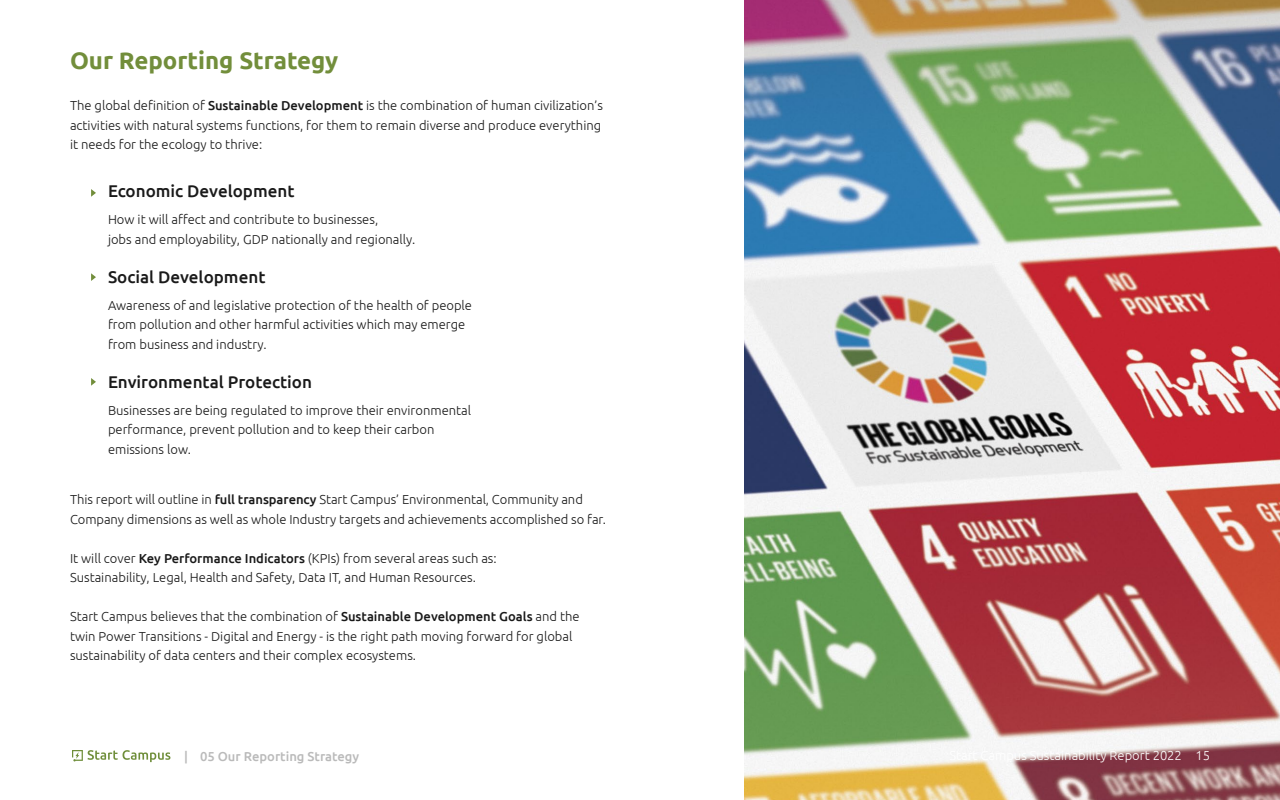
<style>
.page{position:relative;width:1280px;height:800px;background:#fff}
.page>*{position:absolute;margin:0;border:0;box-sizing:border-box;transform-origin:0 0}
.t1{font:700 24px "Ubuntu";color:#728e3b}
.t2{font:500 17px "Ubuntu";color:#1a1a1a}
.t3{font:300 13px/19.5px "Ubuntu";color:#191919}
.t4{font:300 13px "Ubuntu";color:#fff}
.t5{font:500 13px "Ubuntu";color:#bababa}
.s1{font-weight:500}
</style>
<div class="page">
<svg style="left:72px;top:750px;width:98px;height:12px"></svg>
<svg style="left:91px;top:189px;width:5px;height:8px"></svg>
<svg style="left:91px;top:273px;width:5px;height:8px"></svg>
<svg style="left:91px;top:378px;width:5px;height:8px"></svg>
<img style="left:744px;top:0;width:536px;height:800px">
<h1 class="t1" style="left:70px;top:46px;width:270px">Our Reporting Strategy</h1>
<p class="t3" style="left:70px;top:95px;width:534px">The global definition of <span class="s1">Sustainable Development</span> is the combination of human civilization’s activities with natural systems functions, for them to remain diverse and produce everything it needs for the ecology to thrive:</p>
<h2 class="t2" style="left:108px;top:180px;width:188px">Economic Development</h2>
<p class="t3" style="left:108px;top:209px;width:309px">How it will affect and contribute to businesses,<br>jobs and employability, GDP nationally and regionally.</p>
<h2 class="t2" style="left:108px;top:266px;width:159px">Social Development</h2>
<p class="t3" style="left:108px;top:295px;width:366px">Awareness of and legislative protection of the health of people from pollution and other harmful activities which may emerge from business and industry.</p>
<h2 class="t2" style="left:108px;top:371px;width:206px">Environmental Protection</h2>
<p class="t3" style="left:108px;top:400px;width:365px">Businesses are being regulated to improve their environmental performance, prevent pollution and to keep their carbon emissions low.</p>
<p class="t3" style="left:70px;top:489px;width:538px">This report will outline in <span class="s1">full transparency</span> Start Campus’ Environmental, Community and<br>Company dimensions as well as whole Industry targets and achievements accomplished so far.</p>
<p class="t3" style="left:70px;top:548px;width:428px">It will cover <span class="s1">Key Performance Indicators</span> (KPIs) from several areas such as:<br>Sustainability, Legal, Health and Safety, Data IT, and Human Resources.</p>
<p class="t3" style="left:70px;top:606px;width:511px">Start Campus believes that the combination of <span class="s1">Sustainable Development Goals</span> and the twin Power Transitions - Digital and Energy - is the right path moving forward for global sustainability of data centers and their complex ecosystems.</p>
<p class="t5" style="left:184px;top:748px;width:177px">| 05 Our Reporting Strategy</p>
<p class="t4" style="left:949px;top:748px;width:262px">Start Campus Sustainability Report 2022 15</p>
</div>
